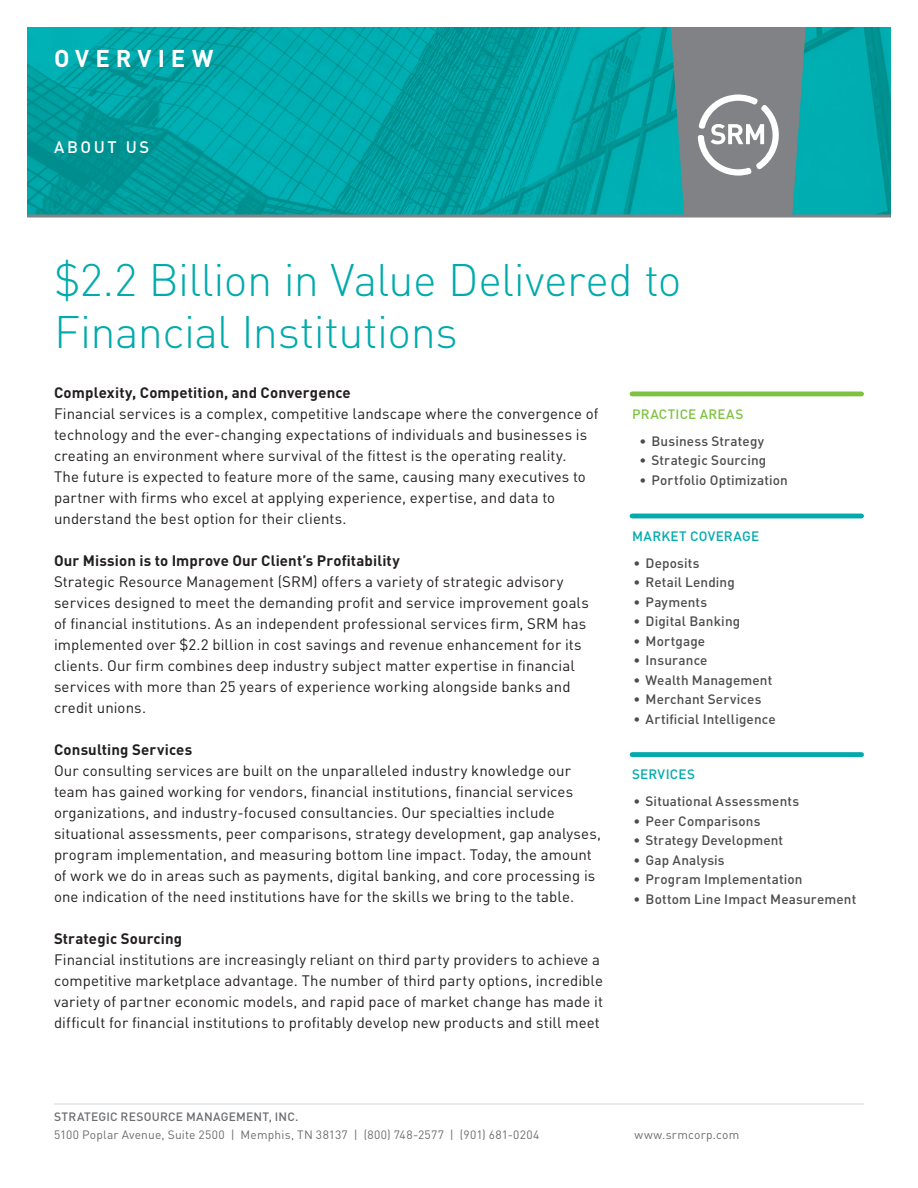
<style>
.page{position:relative;width:918px;height:1188px;background:#fff}
.page>*{position:absolute;margin:0;border:0;box-sizing:border-box;transform-origin:0 0}
.t1{font:300 45px "DIN";letter-spacing:-.015em;color:#00aaad}
.t2{font:700 24px "DIN";letter-spacing:.245em;color:#fff}
.t3{font:500 16.5px "DIN";letter-spacing:.155em;color:#fff}
.t4{font:15px/21px "DIN";letter-spacing:.005em;color:#231f20}
.t5{font:700 15px "DIN";letter-spacing:.01em;color:#231f20}
.t6{font:500 13.5px "DIN";letter-spacing:.01em;color:#4b4c4d}
.t7{font:500 13.5px "DIN";letter-spacing:.02em;color:#00aaad}
.t8{font:500 13.5px "DIN";letter-spacing:.02em;color:#7fc241}
.t9{font:12px "DIN";letter-spacing:.02em;color:#6c6d70}
.t10{font:500 12px "DIN";letter-spacing:.02em;color:#6c6d70}
</style>
<div class="page">
<img style="left:27px;top:27px;width:864px;height:187px">
<svg style="left:671px;top:27px;width:135px;height:187px;background:#7d8f92"></svg>
<svg style="left:27px;top:214px;width:864px;height:4px;background:#819496"></svg>
<hr style="left:54px;top:1104px;width:810px;height:1px;background:#d5d6d8">
<hr style="left:632px;top:392px;width:230px;height:4px;background:#7fc241">
<hr style="left:632px;top:514px;width:230px;height:4px;background:#00aaad">
<div style="left:632px;top:752px;width:230px;height:5px;background:#00aaad"></div>
<p class="t2" style="left:54px;top:43px;width:161px">OVERVIEW</p>
<p class="t3" style="left:54px;top:136px;width:97px">ABOUT US</p>
<p class="t1" style="left:54px;top:252px;width:629px">$2.2 Billion in Value Delivered to</p>
<p class="t1" style="left:54px;top:304px;width:405px">Financial Institutions</p>
<p class="t5" style="left:54px;top:382px;width:298px">Complexity, Competition, and Convergence</p>
<p class="t4" style="left:54px;top:402px;width:546px">Financial services is a complex, competitive landscape where the convergence of technology and the ever-changing expectations of individuals and businesses is creating an environment where survival of the fittest is the operating reality.</p>
<p class="t4" style="left:54px;top:465px;width:533px">The future is expected to feature more of the same, causing many executives to partner with firms who excel at applying experience, expertise, and data to</p>
<p class="t4" style="left:54px;top:507px;width:294px">understand the best option for their clients.</p>
<p class="t5" style="left:54px;top:550px;width:347px">Our Mission is to Improve Our Client’s Profitability</p>
<p class="t4" style="left:54px;top:570px;width:537px">Strategic Resource Management (SRM) offers a variety of strategic advisory services designed to meet the demanding profit and service improvement goals</p>
<p class="t4" style="left:54px;top:612px;width:534px">of financial institutions. As an independent professional services firm, SRM has implemented over $2.2 billion in cost savings and revenue enhancement for its clients. Our firm combines deep industry subject matter expertise in financial services with more than 25 years of experience working alongside banks and credit unions.</p>
<p class="t5" style="left:54px;top:739px;width:140px">Consulting Services</p>
<p class="t4" style="left:54px;top:759px;width:549px">Our consulting services are built on the unparalleled industry knowledge our team has gained working for vendors, financial institutions, financial services organizations, and industry-focused consultancies. Our specialties include situational assessments, peer comparisons, strategy development, gap analyses, program implementation, and measuring bottom line impact. Today, the amount of work we do in areas such as payments, digital banking, and core processing is one indication of the need institutions have for the skills we bring to the table.</p>
<p class="t5" style="left:54px;top:928px;width:130px">Strategic Sourcing</p>
<p class="t4" style="left:54px;top:948px;width:551px">Financial institutions are increasingly reliant on third party providers to achieve a competitive marketplace advantage. The number of third party options, incredible variety of partner economic models, and rapid pace of market change has made it difficult for financial institutions to profitably develop new products and still meet</p>
<p class="t8" style="left:632px;top:405px;width:113px">PRACTICE AREAS</p>
<p class="t6" style="left:640px;top:432px;width:126px">• Business Strategy</p>
<p class="t6" style="left:640px;top:452px;width:128px">• Strategic Sourcing</p>
<p class="t6" style="left:640px;top:471px;width:150px">• Portfolio Optimization</p>
<p class="t7" style="left:632px;top:527px;width:129px">MARKET COVERAGE</p>
<p class="t6" style="left:634px;top:554px;width:68px">• Deposits</p>
<p class="t6" style="left:634px;top:574px;width:103px">• Retail Lending</p>
<p class="t6" style="left:634px;top:593px;width:75px">• Payments</p>
<p class="t6" style="left:634px;top:613px;width:108px">• Digital Banking</p>
<p class="t6" style="left:634px;top:632px;width:73px">• Mortgage</p>
<p class="t6" style="left:634px;top:652px;width:76px">• Insurance</p>
<p class="t6" style="left:634px;top:671px;width:140px">• Wealth Management</p>
<p class="t6" style="left:634px;top:691px;width:129px">• Merchant Services</p>
<p class="t6" style="left:634px;top:710px;width:144px">• Artificial Intelligence</p>
<p class="t7" style="left:632px;top:766px;width:64px">SERVICES</p>
<p class="t6" style="left:634px;top:793px;width:167px">• Situational Assessments</p>
<p class="t6" style="left:634px;top:812px;width:129px">• Peer Comparisons</p>
<p class="t6" style="left:634px;top:832px;width:151px">• Strategy Development</p>
<p class="t6" style="left:634px;top:851px;width:93px">• Gap Analysis</p>
<p class="t6" style="left:634px;top:871px;width:170px">• Program Implementation</p>
<p class="t6" style="left:634px;top:890px;width:224px">• Bottom Line Impact Measurement</p>
<p class="t10" style="left:54px;top:1109px;width:246px">STRATEGIC RESOURCE MANAGEMENT, INC.</p>
<p class="t9" style="left:54px;top:1128px;width:487px">5100 Poplar Avenue, Suite 2500 | Memphis, TN 38137 | (800) 748-2577 | (901) 681-0204</p>
<p class="t9" style="left:634px;top:1128px;width:106px">www.srmcorp.com</p>
</div>
